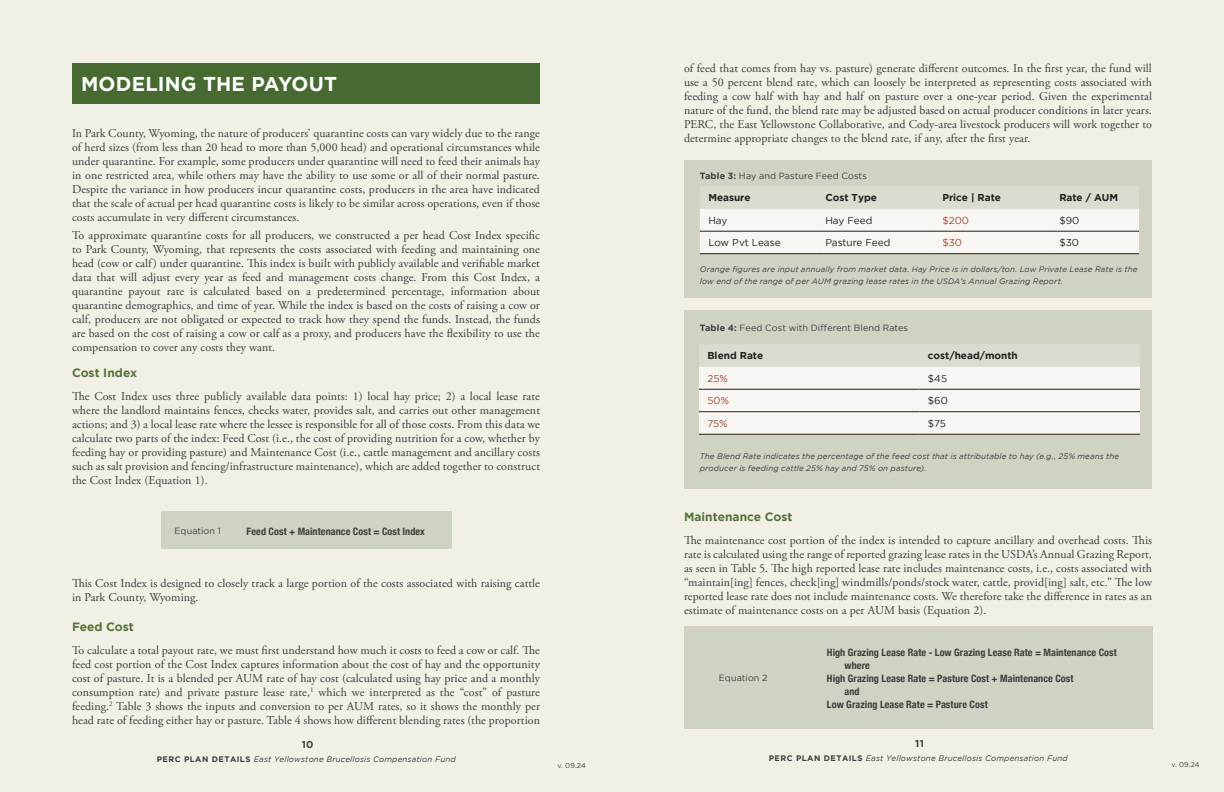
<style>
.page{position:relative;width:1224px;height:792px;background:#fff}
.page>*{position:absolute;margin:0;border:0;box-sizing:border-box;transform-origin:0 0}
.t1{font:700 20px "Gotham";letter-spacing:.01em;color:#fff}
.BODY_COPY{font:12px/14px "Adobe Garamond Pro";letter-spacing:.005em;color:#3e3e3f;text-align:justify}
.BODY_COPY-2{font:700 12px "Gotham";color:#55733c}
.BODY_COPY-3{font:700 condensed 10.2px "Helvetica Neue";letter-spacing:.005em;color:#3e3e3f}
.t2{font:700 10px "Gotham";color:#231f20}
.t3{font:10px "Gotham";color:#231f20}
.t4{font:10px "Gotham";color:#a74736}
.t5{font:700 10px "Gotham";color:#3e3e3f}
.BODY_COPY-4{font:9px "Gotham";letter-spacing:.015em;color:#3e3e3f}
.BODY_COPY-5{font:italic 8px/12px "Gotham";letter-spacing:.015em;color:#3e3e3f}
.t6{font:7px "Gotham";letter-spacing:.005em;color:#3e3e3f}
.s1{font-weight:700;font-style:normal}
.s2{font-weight:700}
</style>
<div class="page">
<div style="left:0;top:0;width:612px;height:792px;background:#f2efe5"></div>
<div style="left:612px;top:0;width:612px;height:792px;background:#f2efe5"></div>
<div style="left:684px;top:160px;width:468px;height:137px;background:#cfd3c3"></div>
<div style="left:684px;top:310px;width:468px;height:179px;background:#cfd3c3"></div>
<div style="left:72px;top:63px;width:468px;height:41px;background:#476a32"></div>
<svg style="left:700px;top:187px;width:439px;height:67px"></svg>
<hr style="left:700px;top:231px;width:117px;height:1px;background:#2c1c0e">
<hr style="left:817px;top:231px;width:117px;height:1px;background:#2c1c0e">
<hr style="left:934px;top:231px;width:117px;height:1px;background:#2c1c0e">
<hr style="left:1051px;top:231px;width:88px;height:1px;background:#2c1c0e">
<hr style="left:700px;top:254px;width:117px;height:1px;background:#2c1c0e">
<hr style="left:817px;top:254px;width:117px;height:1px;background:#2c1c0e">
<hr style="left:934px;top:254px;width:117px;height:1px;background:#2c1c0e">
<hr style="left:1051px;top:254px;width:88px;height:1px;background:#2c1c0e">
<svg style="left:699px;top:345px;width:441px;height:89px"></svg>
<hr style="left:699px;top:389px;width:220px;height:1px;background:#2c1c0e">
<hr style="left:919px;top:389px;width:221px;height:1px;background:#2c1c0e">
<hr style="left:699px;top:412px;width:220px;height:1px;background:#2c1c0e">
<hr style="left:919px;top:412px;width:221px;height:1px;background:#2c1c0e">
<hr style="left:699px;top:434px;width:220px;height:1px;background:#2c1c0e">
<hr style="left:919px;top:434px;width:221px;height:1px;background:#2c1c0e">
<div style="left:684px;top:627px;width:469px;height:102px;background:#cfd3c3"></div>
<div style="left:161px;top:512px;width:290px;height:37px;background:#cfd3c3"></div>
<p class="t1" style="left:81px;top:72px;width:258px">MODELING THE PAYOUT</p>
<p class="BODY_COPY" style="left:72px;top:126px;width:470px">In Park County, Wyoming, the nature of producers’ quarantine costs can vary widely due to the range of herd sizes (from less than 20 head to more than 5,000 head) and operational circumstances while under quarantine. For example, some producers under quarantine will need to feed their animals hay in one restricted area, while others may have the ability to use some or all of their normal pasture.<br>Despite the variance in how producers incur quarantine costs, producers in the area have indicated that the scale of actual per head quarantine costs is likely to be similar across operations, even if those costs accumulate in very different circumstances.</p>
<p class="BODY_COPY" style="left:72px;top:229px;width:470px">To approximate quarantine costs for all producers, we constructed a per head Cost Index specific to Park County, Wyoming, that represents the costs associated with feeding and maintaining one head (cow or calf) under quarantine. This index is built with publicly available and verifiable market data that will adjust every year as feed and management costs change. From this Cost Index, a quarantine payout rate is calculated based on a predetermined percentage, information about quarantine demographics, and time of year. While the index is based on the costs of raising a cow or calf, producers are not obligated or expected to track how they spend the funds. Instead, the funds are based on the cost of raising a cow or calf as a proxy, and producers have the flexibility to use the compensation to cover any costs they want.</p>
<p class="BODY_COPY-2" style="left:72px;top:366px;width:67px">Cost Index</p>
<p class="BODY_COPY" style="left:72px;top:389px;width:470px">The Cost Index uses three publicly available data points: 1) local hay price; 2) a local lease rate where the landlord maintains fences, checks water, provides salt, and carries out other management actions; and 3) a local lease rate where the lessee is responsible for all of those costs. From this data we calculate two parts of the index: Feed Cost (i.e., the cost of providing nutrition for a cow, whether by feeding hay or providing pasture) and Maintenance Cost (i.e., cattle management and ancillary costs such as salt provision and fencing/infrastructure maintenance), which are added together to construct the Cost Index (Equation 1).</p>
<p class="BODY_COPY-4" style="left:175px;top:526px;width:48px">Equation 1</p>
<p class="BODY_COPY-3" style="left:247px;top:523px;width:180px">Feed Cost + Maintenance Cost = Cost Index</p>
<p class="BODY_COPY" style="left:72px;top:577px;width:469px">This Cost Index is designed to closely track a large portion of the costs associated with raising cattle in Park County, Wyoming.</p>
<p class="BODY_COPY-2" style="left:72px;top:620px;width:63px">Feed Cost</p>
<p class="BODY_COPY" style="left:72px;top:644px;width:470px">To calculate a total payout rate, we must first understand how much it costs to feed a cow or calf. The feed cost portion of the Cost Index captures information about the cost of hay and the opportunity cost of pasture. It is a blended per AUM rate of hay cost (calculated using hay price and a monthly consumption rate) and private pasture lease rate,<sup>1</sup> which we interpreted as the “cost” of pasture feeding.<sup>2</sup> Table 3 shows the inputs and conversion to per AUM rates, so it shows the monthly per head rate of feeding either hay or pasture. Table 4 shows how different blending rates (the proportion</p>
<p class="t5" style="left:302px;top:739px;width:13px">10</p>
<p class="BODY_COPY-5" style="left:157px;top:753px;width:301px"><span class="s1">PERC PLAN DETAILS</span> East Yellowstone Brucellosis Compensation Fund</p>
<p class="BODY_COPY" style="left:684px;top:61px;width:470px">of feed that comes from hay vs. pasture) generate different outcomes. In the first year, the fund will use a 50 percent blend rate, which can loosely be interpreted as representing costs associated with feeding a cow half with hay and half on pasture over a one-year period. Given the experimental nature of the fund, the blend rate may be adjusted based on actual producer conditions in later years.<br>PERC, the East Yellowstone Collaborative, and Cody-area livestock producers will work together to determine appropriate changes to the blend rate, if any, after the first year.</p>
<p class="BODY_COPY-4" style="left:700px;top:170px;width:169px"><span class="s2">Table 3:</span> Hay and Pasture Feed Costs</p>
<p class="t2" style="left:708px;top:192px;width:44px">Measure</p>
<p class="t2" style="left:825px;top:192px;width:53px">Cost Type</p>
<p class="t2" style="left:942px;top:192px;width:60px">Price | Rate</p>
<p class="t2" style="left:1059px;top:192px;width:60px">Rate / AUM</p>
<p class="t3" style="left:708px;top:215px;width:21px">Hay</p>
<p class="t3" style="left:825px;top:215px;width:48px">Hay Feed</p>
<p class="t4" style="left:942px;top:215px;width:28px">$200</p>
<p class="t3" style="left:1059px;top:215px;width:21px">$90</p>
<p class="t3" style="left:708px;top:237px;width:74px">Low Pvt Lease</p>
<p class="t3" style="left:825px;top:237px;width:67px">Pasture Feed</p>
<p class="t4" style="left:942px;top:237px;width:21px">$30</p>
<p class="t3" style="left:1059px;top:237px;width:21px">$30</p>
<p class="BODY_COPY-5" style="left:700px;top:263px;width:439px">Orange figures are input annually from market data. Hay Price is in dollars/ton. Low Private Lease Rate is the low end of the range of per AUM grazing lease rates in the USDA’s Annual Grazing Report.</p>
<p class="BODY_COPY-4" style="left:700px;top:323px;width:210px"><span class="s2">Table 4:</span> Feed Cost with Different Blend Rates</p>
<p class="t2" style="left:707px;top:350px;width:57px">Blend Rate</p>
<p class="t2" style="left:928px;top:350px;width:91px">cost/head/month</p>
<p class="t4" style="left:707px;top:373px;width:22px">25%</p>
<p class="t3" style="left:928px;top:373px;width:21px">$45</p>
<p class="t4" style="left:707px;top:395px;width:23px">50%</p>
<p class="t3" style="left:928px;top:395px;width:21px">$60</p>
<p class="t4" style="left:707px;top:418px;width:22px">75%</p>
<p class="t3" style="left:928px;top:418px;width:20px">$75</p>
<p class="BODY_COPY-5" style="left:700px;top:450px;width:421px">The Blend Rate indicates the percentage of the feed cost that is attributable to hay (e.g., 25% means the producer is feeding cattle 25% hay and 75% on pasture).</p>
<p class="BODY_COPY-2" style="left:684px;top:510px;width:110px">Maintenance Cost</p>
<p class="BODY_COPY" style="left:684px;top:534px;width:470px">The maintenance cost portion of the index is intended to capture ancillary and overhead costs. This rate is calculated using the range of reported grazing lease rates in the USDA’s Annual Grazing Report, as seen in Table 5. The high reported lease rate includes maintenance costs, i.e., costs associated with “maintain[ing] fences, check[ing] windmills/ponds/stock water, cattle, provid[ing] salt, etc.” The low reported lease rate does not include maintenance costs. We therefore take the difference in rates as an estimate of maintenance costs on a per AUM basis (Equation 2).</p>
<p class="BODY_COPY-4" style="left:719px;top:673px;width:50px">Equation 2</p>
<p class="BODY_COPY-3" style="left:827px;top:644px;width:291px">High Grazing Lease Rate - Low Grazing Lease Rate = Maintenance Cost</p>
<p class="BODY_COPY-3" style="left:845px;top:657px;width:27px">where</p>
<p class="BODY_COPY-3" style="left:827px;top:670px;width:248px">High Grazing Lease Rate = Pasture Cost + Maintenance Cost</p>
<p class="BODY_COPY-3" style="left:845px;top:683px;width:17px">and</p>
<p class="BODY_COPY-3" style="left:827px;top:696px;width:162px">Low Grazing Lease Rate = Pasture Cost</p>
<p class="t5" style="left:915px;top:738px;width:10px">11</p>
<p class="BODY_COPY-5" style="left:769px;top:752px;width:301px"><span class="s1">PERC PLAN DETAILS</span> East Yellowstone Brucellosis Compensation Fund</p>
<p class="t6" style="left:558px;top:762px;width:30px">v. 09.24</p>
<p class="t6" style="left:1171px;top:761px;width:30px">v. 09.24</p>
</div>
